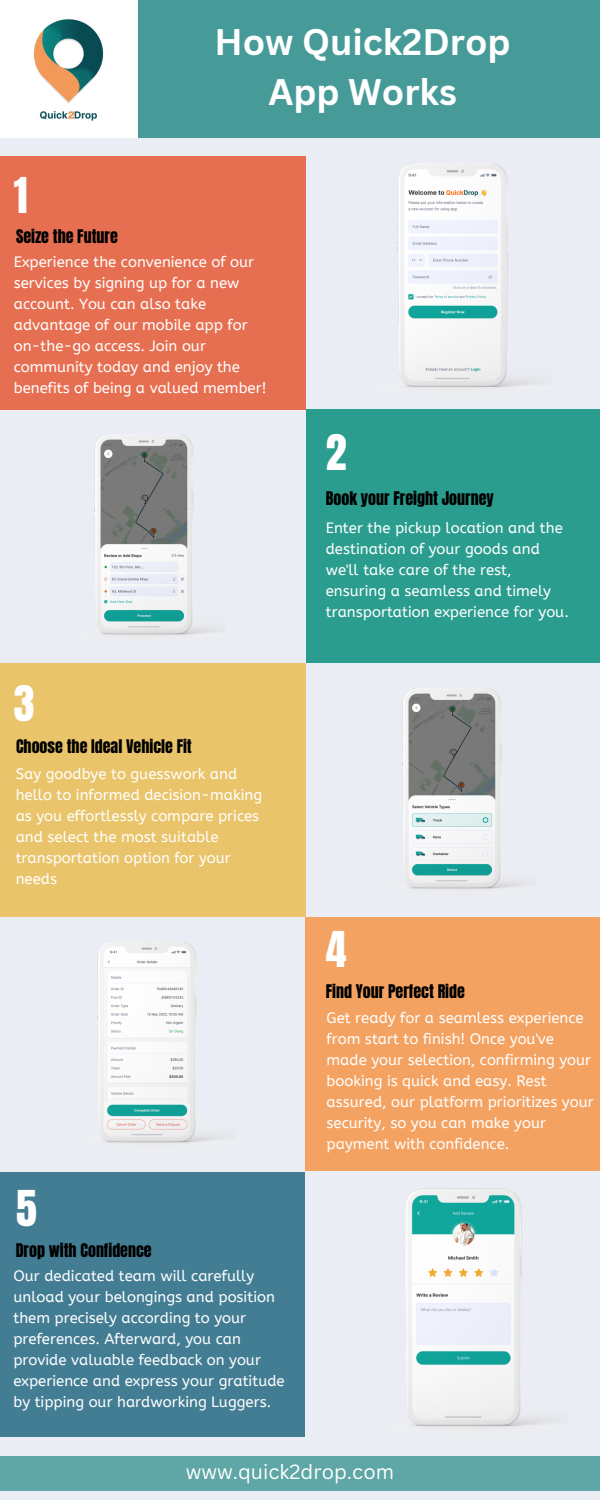
<style>
.page{position:relative;width:600px;height:1500px;background:#eaedf3}
.page>*{position:absolute;margin:0;border:0;box-sizing:border-box;transform-origin:0 0}
.t1{font:42px "Anton";color:#fff}
.t2{font:700 36px/50.2px "Canva Sans";color:#fff;text-align:center}
.t3{font:20px "Canva Sans";color:#fff}
.t4{font:16px "Anton";color:#000}
.t5{font:15px/21px "A Bee Zee";color:#fff}
</style>
<div class="page">
<div style="left:0;top:156px;width:306px;height:253px;background:#e76f51"></div>
<div style="left:0;top:663px;width:306px;height:254px;background:#e9c46a"></div>
<div style="left:0;top:1172px;width:305px;height:264px;background:#437d94"></div>
<div style="left:306px;top:409px;width:294px;height:254px;background:#2a9d8f"></div>
<div style="left:305px;top:917px;width:295px;height:254px;background:#f4a261"></div>
<div style="left:0;top:0;width:600px;height:138px;background:#469b99"></div>
<div style="left:0;top:1456px;width:600px;height:35px;background:#5ea7a6"></div>
<img style="left:397px;top:163px;width:140px;height:225px">
<img style="left:57px;top:409px;width:168px;height:227px">
<img style="left:402px;top:688px;width:126px;height:202px">
<img style="left:97px;top:941px;width:126px;height:203px">
<img style="left:405px;top:1188px;width:147px;height:240px">
<img style="left:0;top:0;width:138px;height:138px">
<p class="t1" style="left:14px;top:165px;width:15px">1</p>
<p class="t4" style="left:16px;top:225px;width:103px">Seize the Future</p>
<p class="t2" style="left:214px;top:16px;width:298px">How Quick2Drop<br>App Works</p>
<p class="t5" style="left:14px;top:251px;width:254px">Experience the convenience of our services by signing up for a new account. You can also take advantage of our mobile app for on-the-go access. Join our community today and enjoy the benefits of being a valued member!</p>
<p class="t1" style="left:14px;top:673px;width:22px">3</p>
<p class="t4" style="left:16px;top:735px;width:177px">Choose the Ideal Vehicle Fit</p>
<p class="t5" style="left:16px;top:763px;width:248px">Say goodbye to guesswork and hello to informed decision-making as you effortlessly compare prices and select the most suitable transportation option for your needs</p>
<p class="t1" style="left:16px;top:1179px;width:22px">5</p>
<p class="t4" style="left:16px;top:1239px;width:138px">Drop with Confidence</p>
<p class="t5" style="left:13px;top:1266px;width:273px">Our dedicated team will carefully unload your belongings and position them precisely according to your preferences. Afterward, you can provide valuable feedback on your experience and express your gratitude by tipping our hardworking Luggers.</p>
<p class="t1" style="left:326px;top:422px;width:22px">2</p>
<p class="t4" style="left:326px;top:487px;width:170px">Book your Freight Journey</p>
<p class="t5" style="left:326px;top:517px;width:245px">Enter the pickup location and the destination of your goods and we'll take care of the rest, ensuring a seamless and timely transportation experience for you.</p>
<p class="t1" style="left:326px;top:919px;width:22px">4</p>
<p class="t4" style="left:326px;top:980px;width:141px">Find Your Perfect Ride</p>
<p class="t5" style="left:327px;top:1008px;width:269px">Get ready for a seamless experience from start to finish! Once you've made your selection, confirming your booking is quick and easy. Rest assured, our platform prioritizes your security, so you can make your payment with confidence.</p>
<p class="t3" style="left:186px;top:1458px;width:210px">www.quick2drop.com</p>
</div>
